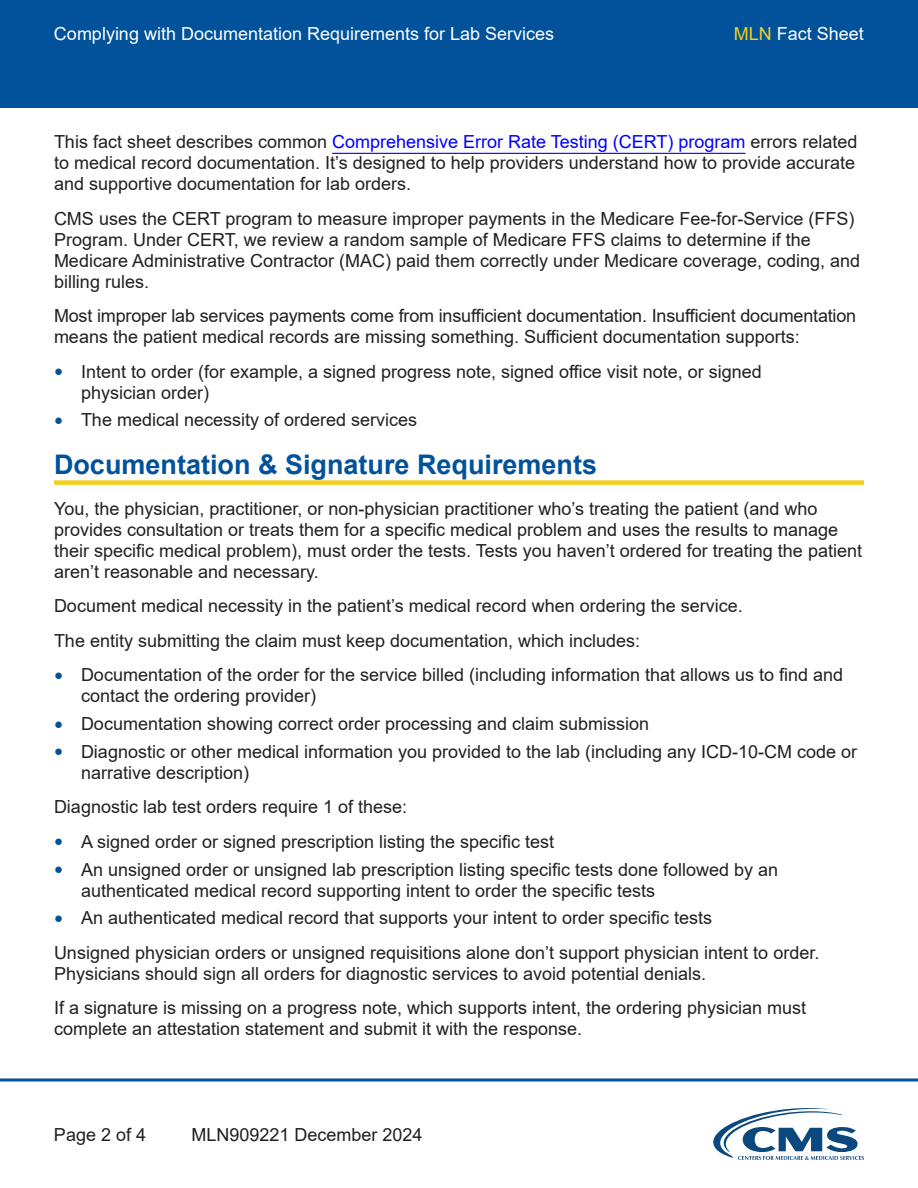
<style>
.page{position:relative;width:918px;height:1188px;background:#fff}
.page>*{position:absolute;margin:0;border:0;box-sizing:border-box;transform-origin:0 0}
.t1{font:700 27px "Arial";color:#01529b}
.t2{font:18px/21px "Arial";color:#231f20}
.t3{font:18px "Arial";color:#fff}
.s1{color:#f2d01b}
.s2{color:#00f}
.s3{font-size:15px;color:#01529b}
</style>
<div class="page">
<div style="left:0;top:0;width:918px;height:108px;background:#01529b"></div>
<svg style="left:0;top:1078px;width:918px;height:4px"></svg>
<hr style="left:332px;top:153px;width:414px;height:1px;background:#00f">
<div style="left:54px;top:480px;width:810px;height:5px;background:#f2d01b"></div>
<svg style="left:713px;top:1108px;width:151px;height:52px"></svg>
<p class="t3" style="left:54px;top:21px;width:502px">Complying with Documentation Requirements for Lab Services</p>
<p class="t3" style="left:734px;top:21px;width:132px"><span class="s1">MLN</span> Fact Sheet</p>
<p class="t2" style="left:54px;top:131px;width:805px">This fact sheet describes common <span class="s2">Comprehensive Error Rate Testing (CERT) program</span> errors related to medical record documentation. It’s designed to help providers understand how to provide accurate and supportive documentation for lab orders.</p>
<p class="t2" style="left:54px;top:208px;width:808px">CMS uses the CERT program to measure improper payments in the Medicare Fee-for-Service (FFS)<br>Program. Under CERT, we review a random sample of Medicare FFS claims to determine if the Medicare Administrative Contractor (MAC) paid them correctly under Medicare coverage, coding, and billing rules.</p>
<p class="t2" style="left:54px;top:305px;width:804px">Most improper lab services payments come from insufficient documentation. Insufficient documentation means the patient medical records are missing something. Sufficient documentation supports:</p>
<p class="t2" style="left:81px;top:361px;width:682px;text-indent:-27px"><span class="s3">●</span> Intent to order (for example, a signed progress note, signed office visit note, or signed physician order)</p>
<p class="t2" style="left:54px;top:409px;width:365px"><span class="s3">●</span> The medical necessity of ordered services</p>
<h2 class="t1" style="left:54px;top:445px;width:545px">Documentation &amp; Signature Requirements</h2>
<p class="t2" style="left:54px;top:498px;width:810px">You, the physician, practitioner, or non-physician practitioner who’s treating the patient (and who provides consultation or treats them for a specific medical problem and uses the results to manage their specific medical problem), must order the tests. Tests you haven’t ordered for treating the patient aren’t reasonable and necessary.</p>
<p class="t2" style="left:54px;top:595px;width:690px">Document medical necessity in the patient’s medical record when ordering the service.</p>
<p class="t2" style="left:54px;top:630px;width:588px">The entity submitting the claim must keep documentation, which includes:</p>
<p class="t2" style="left:81px;top:664px;width:764px;text-indent:-27px"><span class="s3">●</span> Documentation of the order for the service billed (including information that allows us to find and contact the ordering provider)</p>
<p class="t2" style="left:54px;top:713px;width:597px"><span class="s3">●</span> Documentation showing correct order processing and claim submission</p>
<p class="t2" style="left:81px;top:741px;width:778px;text-indent:-27px"><span class="s3">●</span> Diagnostic or other medical information you provided to the lab (including any ICD-10-CM code or narrative description)</p>
<p class="t2" style="left:54px;top:796px;width:355px">Diagnostic lab test orders require 1 of these:</p>
<p class="t2" style="left:54px;top:831px;width:502px"><span class="s3">●</span> A signed order or signed prescription listing the specific test</p>
<p class="t2" style="left:81px;top:859px;width:699px;text-indent:-27px"><span class="s3">●</span> An unsigned order or unsigned lab prescription listing specific tests done followed by an authenticated medical record supporting intent to order the specific tests</p>
<p class="t2" style="left:54px;top:907px;width:660px"><span class="s3">●</span> An authenticated medical record that supports your intent to order specific tests</p>
<p class="t2" style="left:54px;top:942px;width:767px">Unsigned physician orders or unsigned requisitions alone don’t support physician intent to order.<br>Physicians should sign all orders for diagnostic services to avoid potential denials.</p>
<p class="t2" style="left:54px;top:997px;width:754px">If a signature is missing on a progress note, which supports intent, the ordering physician must complete an attestation statement and submit it with the response.</p>
<p class="t2" style="left:54px;top:1124px;width:94px">Page 2 of 4</p>
<p class="t2" style="left:192px;top:1124px;width:233px">MLN909221 December 2024</p>
</div>
